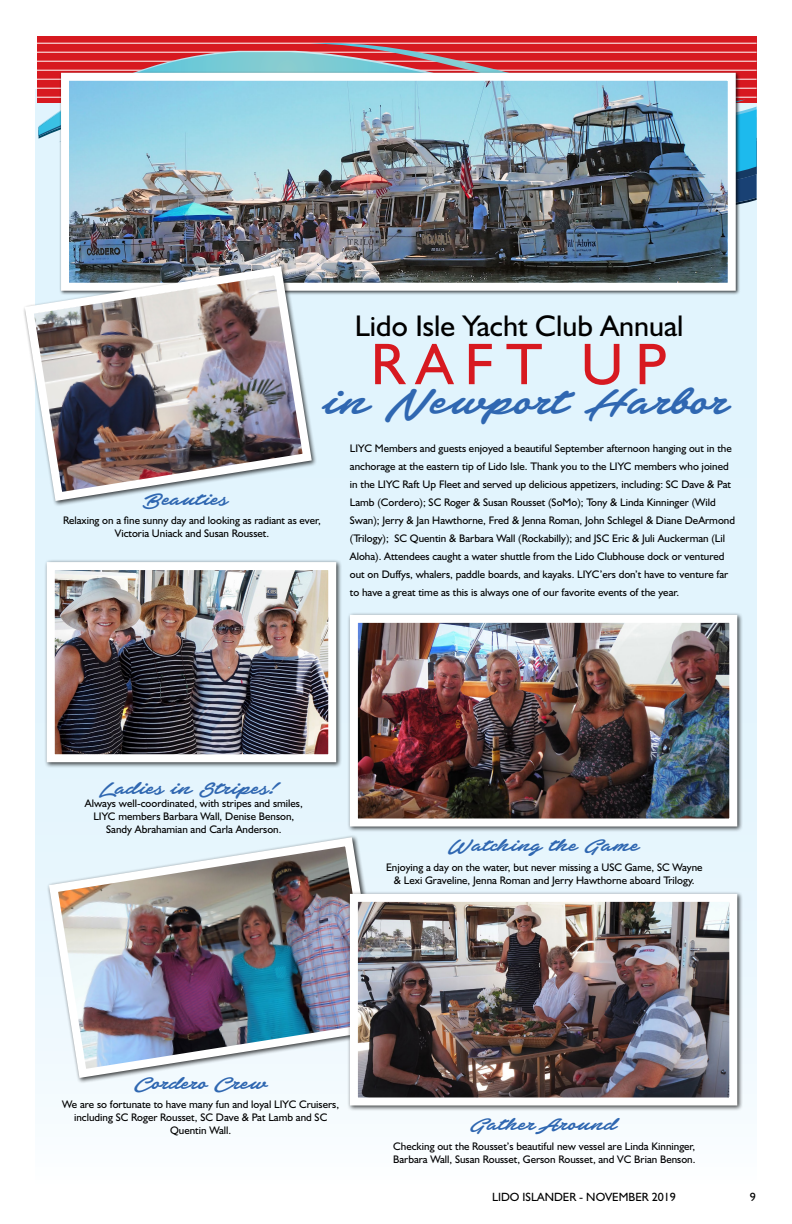
<style>
.page{position:relative;width:792px;height:1224px;background:#fff}
.page>*{position:absolute;margin:0;border:0;box-sizing:border-box;transform-origin:0 0}
.t1{font:59px "Humanist 521 BT";letter-spacing:.2em;color:#d71920}
.t2{font:39px "Elevate PERSONALUSEONLY";color:#2f67b1}
.t3{font:30px "Humanist 521 BT";color:#000}
.t4{font:18px "Elevate PERSONALUSEONLY";color:#2f67b1}
.t5{font:12px "Humanist 521 BT";color:#000}
.t6{font:11px/18px "Humanist 521 BT";color:#000;text-align:center}
</style>
<div class="page">
<div style="left:35px;top:89px;width:722px;height:1099px;background:linear-gradient(to bottom,#daf0fb,#f1faff)"></div>
<svg style="left:37px;top:36px;width:720px;height:66px;background:#d8242a"></svg>
<hr style="left:37px;top:43px;width:720px;height:1px;background:#fff">
<hr style="left:37px;top:52px;width:720px;height:1px;background:#fff">
<hr style="left:37px;top:61px;width:720px;height:1px;background:#fff">
<hr style="left:37px;top:70px;width:720px;height:1px;background:#fff">
<hr style="left:37px;top:79px;width:720px;height:1px;background:#fff">
<hr style="left:37px;top:88px;width:720px;height:1px;background:#fff">
<hr style="left:37px;top:97px;width:720px;height:1px;background:#fff">
<svg style="left:39px;top:52px;width:718px;height:144px;background:#a38f9d"></svg>
<svg style="left:310px;top:43px;width:436px;height:80px;background:#cb5057"></svg>
<div style="left:59px;top:71px;width:682px;height:225px;background:#000;opacity:.75"></div>
<img style="left:70px;top:82px;width:657px;height:200px">
<div style="left:61px;top:73px;width:675px;height:218px;border:8px solid #fff"></div>
<img style="left:24px;top:262px;width:292px;height:244px">
<div style="left:44px;top:559px;width:298px;height:209px;background:#000;opacity:.75"></div>
<img style="left:56px;top:571px;width:271px;height:182px">
<div style="left:47px;top:562px;width:289px;height:200px;border:8px solid #fff"></div>
<div style="left:347px;top:612px;width:396px;height:221px;background:#000;opacity:.75"></div>
<img style="left:359px;top:624px;width:369px;height:193px">
<div style="left:350px;top:615px;width:387px;height:211px;border:8px solid #fff"></div>
<img style="left:44px;top:833px;width:343px;height:250px">
<div style="left:347px;top:891px;width:396px;height:221px;background:#000;opacity:.75"></div>
<img style="left:359px;top:903px;width:369px;height:194px">
<div style="left:350px;top:894px;width:387px;height:212px;border:8px solid #fff"></div>
<h3 class="t3" style="left:355px;top:307px;width:330px">Lido Isle Yacht Club Annual</h3>
<h1 class="t1" style="left:371px;top:328px;width:298px">RAFT UP</h1>
<h2 class="t2" style="left:323px;top:378px;width:407px">in Newport Harbor</h2>
<p class="t6" style="left:350px;top:439px;width:387px;text-align:left">LIYC Members and guests enjoyed a beautiful September afternoon hanging out in the anchorage at the eastern tip of Lido Isle. Thank you to the LIYC members who joined in the LIYC Raft Up Fleet and served up delicious appetizers, including: SC Dave &amp; Pat Lamb (Cordero); SC Roger &amp; Susan Rousset (SoMo); Tony &amp; Linda Kinninger (Wild Swan); Jerry &amp; Jan Hawthorne, Fred &amp; Jenna Roman, John Schlegel &amp; Diane DeArmond (Trilogy); SC Quentin &amp; Barbara Wall (Rockabilly); and JSC Eric &amp; Juli Auckerman (Lil Aloha). Attendees caught a water shuttle from the Lido Clubhouse dock or ventured out on Duffys, whalers, paddle boards, and kayaks. LIYC’ers don’t have to venture far to have a great time as this is always one of our favorite events of the year.</p>
<h3 class="t4" style="left:143px;top:488px;width:87px">Beauties</h3>
<p class="t6" style="left:63px;top:513px;width:259px;line-height:13.2px">Relaxing on a fine sunny day and looking as radiant as ever,<br>Victoria Uniack and Susan Rousset.</p>
<h3 class="t4" style="left:99px;top:777px;width:178px">Ladies in Stripes!</h3>
<p class="t6" style="left:85px;top:796px;width:220px;line-height:13.2px">Always well-coordinated, with stripes and smiles,<br>LIYC members Barbara Wall, Denise Benson,<br>Sandy Abrahamian and Carla Anderson.</p>
<h3 class="t4" style="left:448px;top:834px;width:192px">Watching the Game</h3>
<p class="t6" style="left:386px;top:860px;width:318px;line-height:13.2px">Enjoying a day on the water, but never missing a USC Game, SC Wayne &amp; Lexi Graveline, Jenna Roman and Jerry Hawthorne aboard Trilogy.</p>
<h3 class="t4" style="left:134px;top:1073px;width:134px">Cordero Crew</h3>
<p class="t6" style="left:62px;top:1098px;width:278px;line-height:13.2px">We are so fortunate to have many fun and loyal LIYC Cruisers, including SC Roger Rousset, SC Dave &amp; Pat Lamb and SC<br>Quentin Wall.</p>
<h3 class="t4" style="left:470px;top:1113px;width:148px">GatherAround</h3>
<p class="t6" style="left:393px;top:1139px;width:304px;line-height:13.2px;text-align:left">Checking out the Rousset’s beautiful new vessel are Linda Kinninger,<br>Barbara Wall, Susan Rousset, Gerson Rousset, and VC Brian Benson.</p>
<p class="t5" style="left:492px;top:1190px;width:185px">LIDO ISLANDER - NOVEMBER 2019</p>
<p class="t5" style="left:750px;top:1190px;width:8px">9</p>
</div>
